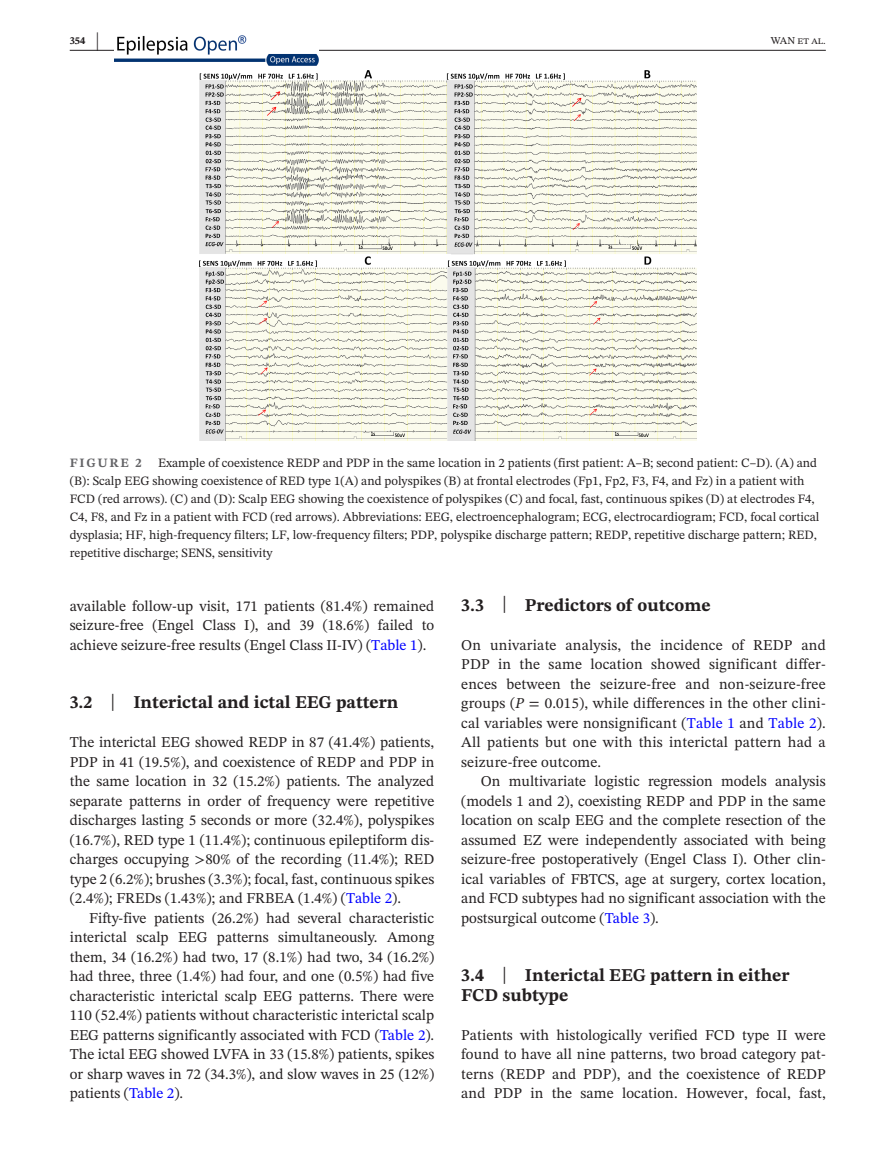
<style>
.page{position:relative;width:893px;height:1174px;background:#fff}
.page>*{position:absolute;margin:0;border:0;box-sizing:border-box;transform-origin:0 0}
.t1{font:700 18px/19.5px "STIX Two Text";color:#231f20}
.t2{font:15px/19.5px "STIX Two Text";color:#231f20;text-align:justify}
.t3{font:12.75px/18px "STIX Two Text";color:#231f20}
.t4{font:700 12.75px "STIX Two Text";letter-spacing:.14em;color:#636366}
.t5{font:10.5px "STIX Two Text";color:#231f20}
.t6{font:700 10.5px "STIX Two Text";color:#231f20}
.s1{font-size:21.6px}
.s2{color:#00f}
.s3{font-weight:400;font-size:23.7px}
.s4{font-style:italic}
</style>
<div class="page">
<hr style="left:70px;top:50px;width:756px;height:1px;background:#231f20">
<img style="left:114px;top:35px;width:204px;height:30px">
<img style="left:199px;top:70px;width:497px;height:370px">
<p class="t6" style="left:70px;top:33px;width:31px">354 <span class="s1">|</span></p>
<p class="t5" style="left:771px;top:33px;width:56px">WAN et al.</p>
<p class="t3" style="left:70px;top:454px;width:751px;text-indent:88px">Example of coexistence REDP and PDP in the same location in 2 patients (first patient: A–B; second patient: C–D). (A) and (B): Scalp EEG showing coexistence of RED type 1(A) and polyspikes (B) at frontal electrodes (Fp1, Fp2, F3, F4, and Fz) in a patient with FCD (red arrows). (C) and (D): Scalp EEG showing the coexistence of polyspikes (C) and focal, fast, continuous spikes (D) at electrodes F4, C4, F8, and Fz in a patient with FCD (red arrows). Abbreviations: EEG, electroencephalogram; ECG, electrocardiogram; FCD, focal cortical dysplasia; HF, high-frequency filters; LF, low-frequency filters; PDP, polyspike discharge pattern; REDP, repetitive discharge pattern; RED, repetitive discharge; SENS, sensitivity</p>
<p class="t4" style="left:70px;top:454px;width:73px">FIGURE 2</p>
<p class="t2" style="left:70px;top:595px;width:366px">available follow-up visit, 171 patients (81.4%) remained seizure-free (Engel Class I), and 39 (18.6%) failed to achieve seizure-free results (Engel Class II-IV) (<span class="s2">Table 1</span>).</p>
<p class="t1" style="left:70px;top:693px;width:330px">3.2 <span class="s3">|</span> Interictal and ictal EEG pattern</p>
<p class="t2" style="left:70px;top:732px;width:366px">The interictal EEG showed REDP in 87 (41.4%) patients, PDP in 41 (19.5%), and coexistence of REDP and PDP in the same location in 32 (15.2%) patients. The analyzed separate patterns in order of frequency were repetitive discharges lasting 5 seconds or more (32.4%), polyspikes (16.7%), RED type 1 (11.4%); continuous epileptiform dis&shy;charges occupying &gt;80% of the recording (11.4%); RED type 2 (6.2%); brushes (3.3%); focal, fast, continuous spikes (2.4%); FREDs (1.43%); and FRBEA (1.4%) (<span class="s2">Table 2</span>).</p>
<p class="t2" style="left:70px;top:907px;width:366px;text-indent:20px">Fifty-five patients (26.2%) had several characteristic interictal scalp EEG patterns simultaneously. Among them, 34 (16.2%) had two, 17 (8.1%) had two, 34 (16.2%) had three, three (1.4%) had four, and one (0.5%) had five characteristic interictal scalp EEG patterns. There were 110 (52.4%) patients without characteristic interictal scalp EEG patterns significantly associated with FCD (<span class="s2">Table 2</span>).<br>The ictal EEG showed LVFA in 33 (15.8%) patients, spikes or sharp waves in 72 (34.3%), and slow waves in 25 (12%) patients (<span class="s2">Table 2</span>).</p>
<p class="t1" style="left:461px;top:595px;width:251px">3.3 <span class="s3">|</span> Predictors of outcome</p>
<p class="t2" style="left:461px;top:634px;width:366px">On univariate analysis, the incidence of REDP and PDP in the same location showed significant differ&shy;ences between the seizure-free and non-seizure-free groups (<span class="s4">P</span> = 0.015), while differences in the other clini&shy;cal variables were nonsignificant (<span class="s2">Table 1</span> and <span class="s2">Table 2</span>).<br>All patients but one with this interictal pattern had a seizure-free outcome.</p>
<p class="t2" style="left:461px;top:771px;width:366px;text-indent:20px">On multivariate logistic regression models analysis (models 1 and 2), coexisting REDP and PDP in the same location on scalp EEG and the complete resection of the assumed EZ were independently associated with being seizure-free postoperatively (Engel Class I). Other clin&shy;ical variables of FBTCS, age at surgery, cortex location, and FCD subtypes had no significant association with the postsurgical outcome (<span class="s2">Table 3</span>).</p>
<p class="t1" style="left:461px;top:966px;width:330px">3.4 <span class="s3">|</span> Interictal EEG pattern in either<br>FCD subtype</p>
<p class="t2" style="left:461px;top:1024px;width:366px">Patients with histologically verified FCD type II were found to have all nine patterns, two broad category pat&shy;terns (REDP and PDP), and the coexistence of REDP and PDP in the same location. However, focal, fast,</p>
</div>
